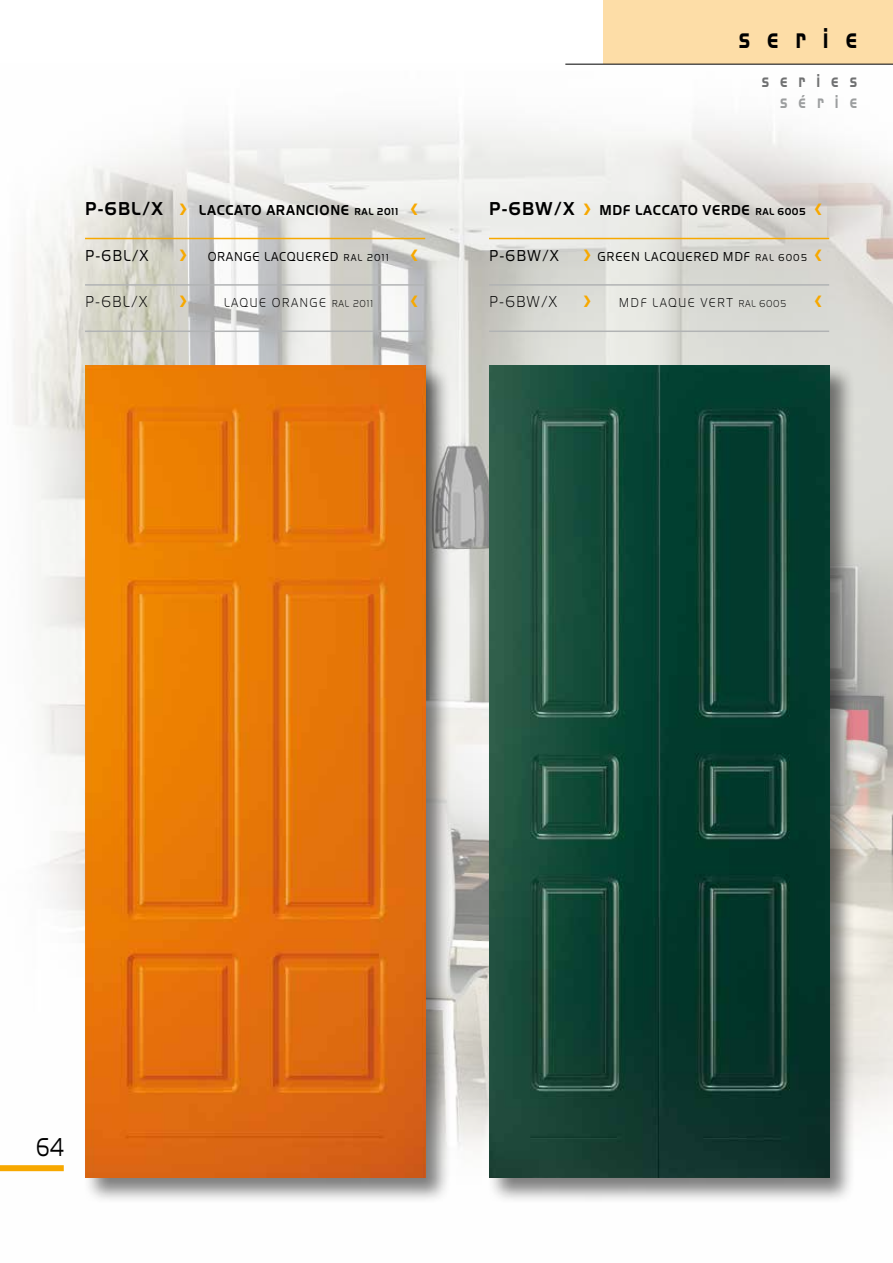
<style>
.page{position:relative;width:893px;height:1263px;background:#fff}
.page>*{position:absolute;margin:0;border:0;box-sizing:border-box;transform-origin:0 0}
.t1{font:700 30px "Handel Gothic ITC Std";letter-spacing:.75em;color:#000;scale:.75 1}
.t2{font:27px "Handel Gothic ITC Std";color:#000;scale:.75 1}
.t3{font:700 19.5px "Handel Gothic ITC Std";letter-spacing:.06em;color:#000;scale:.9 1}
.t4{font:700 19.5px "Handel Gothic ITC Std";letter-spacing:.75em;color:#707172;scale:.75 1}
.t5{font:700 19.5px "Handel Gothic ITC Std";letter-spacing:.75em;color:#9c9e9f;scale:.75 1}
.t6{font:16.5px "Handel Gothic ITC Std";letter-spacing:.06em;color:#000;scale:.9 1}
.t7{font:300 16.5px "Handel Gothic ITC Com";letter-spacing:.06em;color:#000;scale:.9 1}
.t8{font:700 15px "Handel Gothic ITC Std";letter-spacing:.05em;color:#000;scale:.9 1}
.t9{font:13.5px "Handel Gothic ITC Std";letter-spacing:.05em;color:#000;scale:.9 1}
.t10{font:300 13.5px "Handel Gothic ITC Com";letter-spacing:.1em;color:#000;scale:.9 1}
.s1{font-size:10.5px}
</style>
<div class="page">
<img style="left:0;top:124px;width:893px;height:1048px">
<div style="left:604px;top:0;width:289px;height:64px;background:#fddda7"></div>
<div style="left:0;top:1165px;width:64px;height:6px;background:#f7a800"></div>
<hr style="left:565px;top:64px;width:328px;height:1px;background:#000">
<div style="left:487px;top:363px;width:368px;height:841px;background:#000;opacity:.5"></div>
<img style="left:489px;top:366px;width:340px;height:812px">
<hr style="left:489px;top:238px;width:340px;height:1px;background:#f7a800">
<hr style="left:489px;top:284px;width:340px;height:2px;background:#b1b3b4">
<hr style="left:489px;top:330px;width:340px;height:2px;background:#b1b3b4">
<div style="left:83px;top:363px;width:369px;height:841px;background:#000;opacity:.5"></div>
<img style="left:85px;top:366px;width:340px;height:812px">
<hr style="left:85px;top:238px;width:340px;height:1px;background:#f7a800">
<hr style="left:85px;top:284px;width:340px;height:2px;background:#b1b3b4">
<hr style="left:85px;top:330px;width:340px;height:2px;background:#b1b3b4">
<svg style="left:584px;top:203px;width:7px;height:12px"></svg>
<svg style="left:815px;top:203px;width:6px;height:12px"></svg>
<svg style="left:584px;top:250px;width:7px;height:11px"></svg>
<svg style="left:815px;top:250px;width:6px;height:11px"></svg>
<svg style="left:584px;top:296px;width:7px;height:11px"></svg>
<svg style="left:815px;top:296px;width:6px;height:11px"></svg>
<svg style="left:180px;top:203px;width:7px;height:12px"></svg>
<svg style="left:411px;top:203px;width:7px;height:12px"></svg>
<svg style="left:180px;top:250px;width:7px;height:11px"></svg>
<svg style="left:411px;top:250px;width:7px;height:11px"></svg>
<svg style="left:180px;top:296px;width:7px;height:11px"></svg>
<svg style="left:411px;top:296px;width:7px;height:11px"></svg>
<h3 class="t3" style="left:85px;top:197px;width:88px">P-6BL/X</h3>
<p class="t8" style="left:199px;top:201px;width:223px">LACCATO ARANCIONE <span class="s1">RAL 2011</span></p>
<p class="t6" style="left:85px;top:246px;width:72px">P-6BL/X</p>
<p class="t9" style="left:208px;top:249px;width:203px">ORANGE LACQUERED <span class="s1">RAL 2011</span></p>
<p class="t7" style="left:85px;top:293px;width:71px">P-6BL/X</p>
<p class="t10" style="left:224px;top:296px;width:168px">LAQUE ORANGE <span class="s1">RAL 2011</span></p>
<h1 class="t1" style="left:739px;top:21px;width:160px">serie</h1>
<h3 class="t4" style="left:762px;top:69px;width:129px">series</h3>
<h3 class="t5" style="left:780px;top:91px;width:104px">série</h3>
<h3 class="t3" style="left:489px;top:197px;width:97px">P-6BW/X</h3>
<p class="t8" style="left:599px;top:201px;width:231px">MDF LACCATO VERDE <span class="s1">RAL 6005</span></p>
<p class="t6" style="left:489px;top:246px;width:79px">P-6BW/X</p>
<p class="t9" style="left:597px;top:249px;width:234px">GREEN LACQUERED MDF <span class="s1">RAL 6005</span></p>
<p class="t7" style="left:489px;top:293px;width:77px">P-6BW/X</p>
<p class="t10" style="left:619px;top:296px;width:188px">MDF LAQUE VERT <span class="s1">RAL 6005</span></p>
<h2 class="t2" style="left:36px;top:1132px;width:39px">64</h2>
</div>
